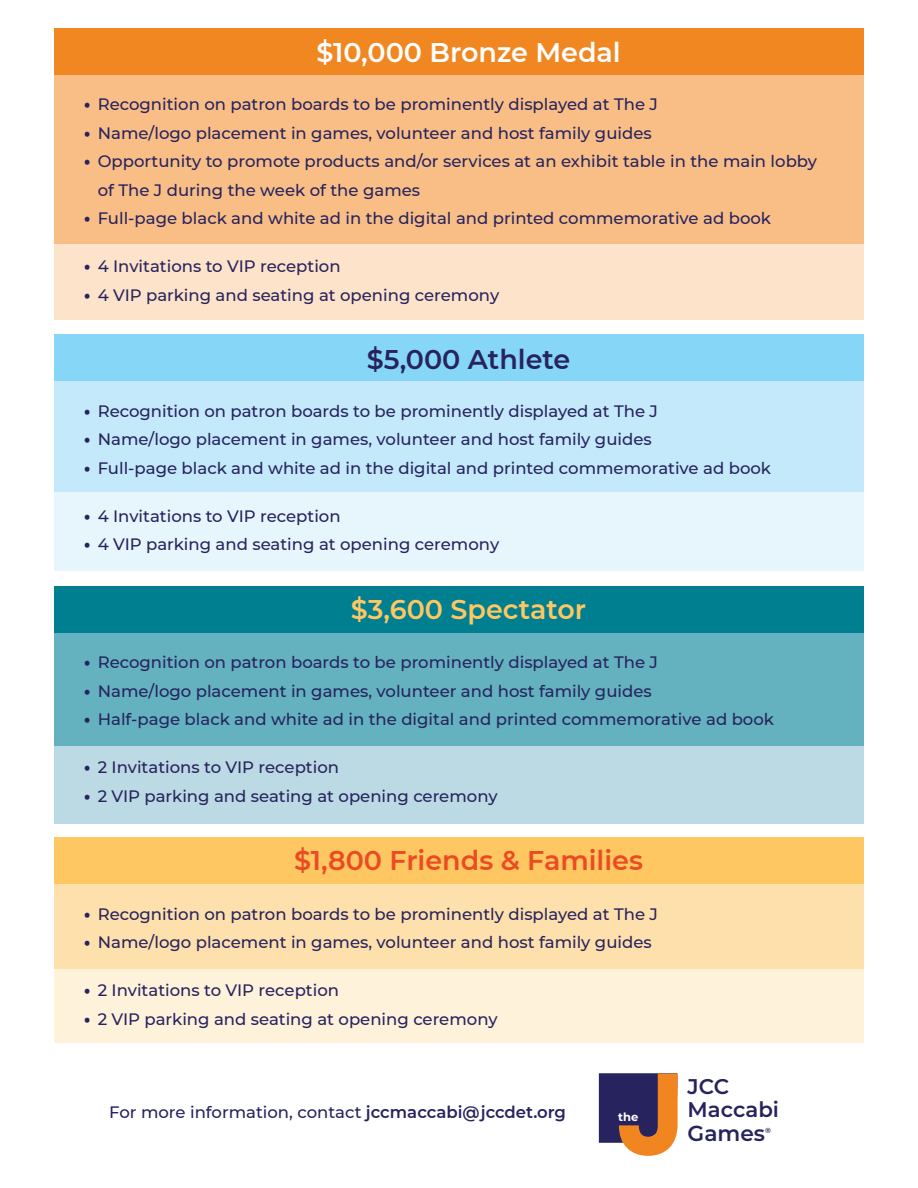
<style>
.page{position:relative;width:918px;height:1188px;background:#fff}
.page>*{position:absolute;margin:0;border:0;box-sizing:border-box;transform-origin:0 0}
.t1{font:600 27px "Montserrat";color:#eb4b23}
.t2{font:600 27px "Montserrat";color:#fff}
.t3{font:600 27px "Montserrat";color:#fec762}
.t4{font:600 27px "Montserrat";color:#27235e}
.t5{font:600 21.75px "Montserrat";color:#26235d}
.t6{font:600 21.3px/23.4px "Montserrat";color:#26235d}
.Bullet{font:500 16.5px/28.5px "Montserrat";color:#27235e}
.t7{font:700 11.55px "Montserrat";color:#fff}
.t8{font:600 7.5px "Montserrat";color:#26235d}
.s1{font-family:"Source Sans Pro";font-weight:700;font-size:18px}
.s2{font-weight:400;color:#c3e9fa}
.s3{font-weight:600}
</style>
<div class="page">
<div style="left:54px;top:242px;width:810px;height:78px;background:#fde3c9"></div>
<div style="left:54px;top:490px;width:810px;height:80px;background:#e7f6fd"></div>
<div style="left:54px;top:746px;width:810px;height:78px;background:#bcdae3"></div>
<div style="left:54px;top:965px;width:810px;height:78px;background:#fef2db"></div>
<div style="left:54px;top:28px;width:810px;height:49px;background:#f18721"></div>
<div style="left:54px;top:335px;width:810px;height:48px;background:#86d6f7"></div>
<div style="left:54px;top:587px;width:810px;height:48px;background:#007f91"></div>
<div style="left:54px;top:838px;width:810px;height:48px;background:#fec762"></div>
<div style="left:54px;top:75px;width:810px;height:168px;background:#f9be86"></div>
<div style="left:54px;top:381px;width:810px;height:111px;background:#c3e9fa"></div>
<div style="left:54px;top:633px;width:810px;height:113px;background:#64b1bf"></div>
<div style="left:54px;top:884px;width:810px;height:85px;background:#fee0ac"></div>
<svg style="left:599px;top:1074px;width:79px;height:82px;background:#825a57"></svg>
<p class="t2" style="left:316px;top:34px;width:306px">$10,000 Bronze Medal</p>
<p class="Bullet" style="left:84px;top:90px;width:575px"><span class="s1">•</span> Recognition on patron boards to be prominently displayed at The J</p>
<p class="Bullet" style="left:84px;top:118px;width:569px"><span class="s1">•</span> Name/logo placement in games, volunteer and host family guides</p>
<p class="Bullet" style="left:98px;top:147px;width:721px;text-indent:-14px"><span class="s1">•</span> Opportunity to promote products and/or services at an exhibit table in the main lobby of The J during the week of the games</p>
<p class="Bullet" style="left:84px;top:204px;width:688px"><span class="s1">•</span> Full-page black and white ad in the digital and printed commemorative ad book</p>
<p class="Bullet" style="left:84px;top:252px;width:258px"><span class="s1">•</span> 4 Invitations to VIP reception</p>
<p class="Bullet" style="left:84px;top:280px;width:416px"><span class="s1">•</span> 4 VIP parking and seating at opening ceremony</p>
<p class="t4" style="left:367px;top:340px;width:205px">$5,000 Athlete</p>
<p class="Bullet" style="left:84px;top:396px;width:575px"><span class="s1">•</span> Recognition on patron boards to be prominently displayed at The J</p>
<p class="Bullet" style="left:84px;top:424px;width:569px"><span class="s1">•</span> Name/logo placement in games, volunteer and host family guides</p>
<p class="Bullet" style="left:84px;top:453px;width:692px"><span class="s1">•</span> Full-page black and white ad in the digital and printed commemorative ad book<span class="s2">.</span></p>
<p class="Bullet" style="left:84px;top:501px;width:258px"><span class="s1">•</span> 4 Invitations to VIP reception</p>
<p class="Bullet" style="left:84px;top:529px;width:416px"><span class="s1">•</span> 4 VIP parking and seating at opening ceremony</p>
<p class="t3" style="left:351px;top:590px;width:237px">$3,600 Spectator</p>
<p class="Bullet" style="left:84px;top:648px;width:575px"><span class="s1">•</span> Recognition on patron boards to be prominently displayed at The J</p>
<p class="Bullet" style="left:84px;top:676px;width:569px"><span class="s1">•</span> Name/logo placement in games, volunteer and host family guides</p>
<p class="Bullet" style="left:84px;top:705px;width:691px"><span class="s1">•</span> Half-page black and white ad in the digital and printed commemorative ad book</p>
<p class="Bullet" style="left:84px;top:753px;width:256px"><span class="s1">•</span> 2 Invitations to VIP reception</p>
<p class="Bullet" style="left:84px;top:781px;width:415px"><span class="s1">•</span> 2 VIP parking and seating at opening ceremony</p>
<p class="t1" style="left:294px;top:842px;width:350px">$1,800 Friends &amp; Families</p>
<p class="Bullet" style="left:84px;top:899px;width:575px"><span class="s1">•</span> Recognition on patron boards to be prominently displayed at The J</p>
<p class="Bullet" style="left:84px;top:927px;width:569px"><span class="s1">•</span> Name/logo placement in games, volunteer and host family guides</p>
<p class="Bullet" style="left:84px;top:975px;width:256px"><span class="s1">•</span> 2 Invitations to VIP reception</p>
<p class="Bullet" style="left:84px;top:1004px;width:415px"><span class="s1">•</span> 2 VIP parking and seating at opening ceremony</p>
<p class="Bullet" style="left:109px;top:1097px;width:458px">For more information, contact <span class="s3">jccmaccabi@jccdet.org</span></p>
<p class="t7" style="left:618px;top:1109px;width:22px">the</p>
<p class="t6" style="left:688px;top:1074px;width:93px">JCC<br>Maccabi</p>
<p class="t5" style="left:688px;top:1118px;width:79px">Games</p>
<p class="t8" style="left:765px;top:1125px;width:7px">®</p>
</div>
